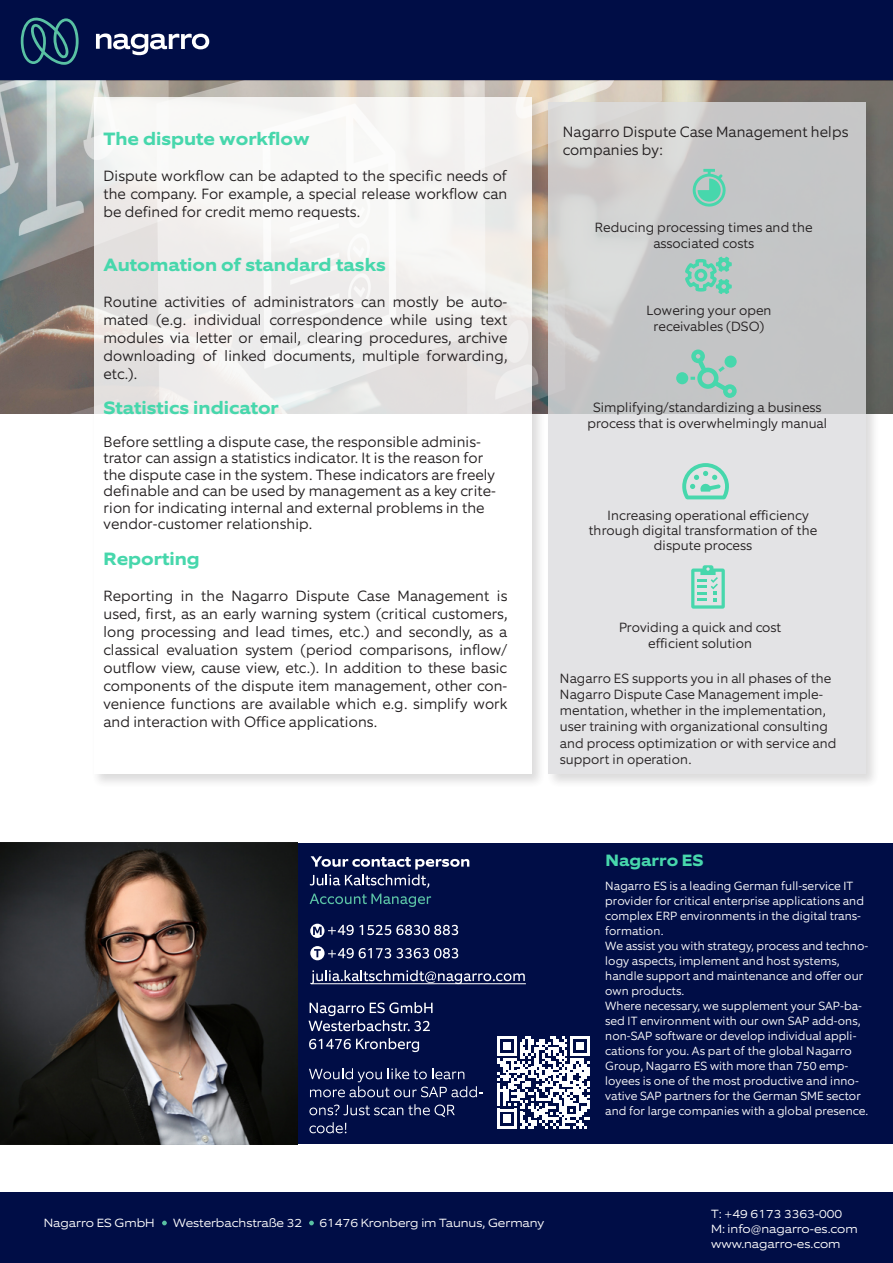
<style>
.page{position:relative;width:893px;height:1263px;background:#fff}
.page>*{position:absolute;margin:0;border:0;box-sizing:border-box;transform-origin:0 0}
.t1{font:700 18px "Equip Extended";color:#47d7ac}
.t2{font:700 16.5px "Equip Extended";color:#47d7ac}
.t3{font:300 15px/18px "Equip";color:#231f20;text-align:justify}
.t4{font:300 13.5px/16.2px "Equip";color:#231f20;text-align:center}
.t5{font:300 12px/15px "Equip";color:#fff}
.t6{font:300 12px/15px "Equip Extended";color:#fff}
</style>
<div class="page">
<div style="left:0;top:843px;width:893px;height:301px;background:#000d46"></div>
<div style="left:0;top:1193px;width:893px;height:70px;background:#000d46"></div>
<div style="left:0;top:0;width:893px;height:80px;background:#000d46"></div>
<svg style="left:20px;top:18px;width:59px;height:47px"></svg>
<svg style="left:96px;top:33px;width:114px;height:22px"></svg>
<svg style="left:162px;top:1220px;width:5px;height:5px"></svg>
<svg style="left:309px;top:1220px;width:5px;height:5px"></svg>
<img style="left:0;top:81px;width:893px;height:333px">
<img style="left:0;top:842px;width:298px;height:303px">
<div style="left:546px;top:100px;width:334px;height:688px;background:#231f20;opacity:.2"></div>
<svg style="left:549px;top:102px;width:317px;height:672px;background:#d7d7d8"></svg>
<div style="left:91px;top:95px;width:455px;height:693px;background:#231f20;opacity:.2"></div>
<svg style="left:94px;top:98px;width:437px;height:676px"></svg>
<svg style="left:692px;top:169px;width:34px;height:38px"></svg>
<svg style="left:685px;top:257px;width:47px;height:37px;background:#8bccba"></svg>
<svg style="left:676px;top:349px;width:61px;height:49px;background:#a1c9be"></svg>
<svg style="left:682px;top:463px;width:47px;height:36px;background:#a5dece"></svg>
<svg style="left:691px;top:565px;width:34px;height:44px"></svg>
<svg style="left:497px;top:1036px;width:93px;height:92px"></svg>
<svg style="left:310px;top:856px;width:159px;height:51px"></svg>
<hr style="left:311px;top:983px;width:215px;height:1px;background:#fff">
<svg style="left:310px;top:924px;width:44px;height:14px"></svg>
<svg style="left:310px;top:946px;width:81px;height:14px"></svg>
<svg style="left:309px;top:1038px;width:110px;height:14px"></svg>
<svg style="left:308px;top:1002px;width:124px;height:29px"></svg>
<svg style="left:309px;top:1104px;width:146px;height:29px"></svg>
<svg style="left:360px;top:925px;width:98px;height:10px"></svg>
<svg style="left:397px;top:948px;width:61px;height:10px"></svg>
<svg style="left:310px;top:970px;width:215px;height:14px"></svg>
<svg style="left:309px;top:1068px;width:173px;height:29px"></svg>
<p class="t1" style="left:103px;top:128px;width:208px">The dispute workflow</p>
<p class="t3" style="left:103px;top:167px;width:405px">Dispute workflow can be adapted to the specific needs of the company. For example, a special release workflow can be defined for credit memo requests.</p>
<p class="t1" style="left:103px;top:254px;width:284px">Automation of standard tasks</p>
<p class="t3" style="left:103px;top:293px;width:405px">Routine activities of administrators can mostly be auto&shy;mated (e.g. individual correspondence while using text modules via letter or email, clearing procedures, archive downloading of linked documents, multiple forwarding, etc.).</p>
<p class="t1" style="left:103px;top:396px;width:177px">Statistics indicator</p>
<p class="t3" style="left:103px;top:433px;width:394px;line-height:16.5px;text-align:left">Before settling a dispute case, the responsible adminis&shy;trator can assign a statistics indicator. It is the reason for the dispute case in the system. These indicators are freely definable and can be used by management as a key crite&shy;rion for indicating internal and external problems in the vendor-customer relationship.</p>
<p class="t1" style="left:103px;top:548px;width:98px">Reporting</p>
<p class="t3" style="left:103px;top:587px;width:405px">Reporting in the Nagarro Dispute Case Management is used, first, as an early warning system (critical customers, long processing and lead times, etc.) and secondly, as a classical evaluation system (period comparisons, inflow/ outflow view, cause view, etc.). In addition to these basic components of the dispute item management, other con&shy;venience functions are available which e.g. simplify work and interaction with Office applications.</p>
<p class="t3" style="left:563px;top:123px;width:287px">Nagarro Dispute Case Management helps companies by:</p>
<p class="t4" style="left:595px;top:219px;width:219px">Reducing processing times and the associated costs</p>
<p class="t4" style="left:647px;top:302px;width:126px">Lowering your open receivables (DSO)</p>
<p class="t4" style="left:587px;top:399px;width:241px">Simplifying/standardizing a business process that is overwhelmingly manual</p>
<p class="t4" style="left:608px;top:507px;width:203px">Increasing operational efficiency</p>
<p class="t4" style="left:589px;top:522px;width:230px">through digital transformation of the</p>
<p class="t4" style="left:654px;top:537px;width:100px">dispute process</p>
<p class="t4" style="left:619px;top:619px;width:164px">Providing a quick and cost efficient solution</p>
<p class="t4" style="left:560px;top:670px;width:278px;text-align:left">Nagarro ES supports you in all phases of the Nagarro Dispute Case Management imple&shy;mentation, whether in the implementation, user training with organizational consulting and process optimization or with service and support in operation.</p>
<p class="t2" style="left:605px;top:850px;width:100px">Nagarro ES</p>
<p class="t5" style="left:605px;top:878px;width:265px">Nagarro ES is a leading German full-service IT provider for critical enterprise applications and complex ERP environments in the digital trans&shy;formation.<br>We assist you with strategy, process and techno&shy;logy aspects, implement and host systems, handle support and maintenance and offer our own products.<br>Where necessary, we supplement your SAP-ba&shy;sed IT environment with our own SAP add-ons, non-SAP software or develop individual appli&shy;cations for you. As part of the global Nagarro Group, Nagarro ES with more than 750 emp&shy;loyees is one of the most productive and inno&shy;vative SAP partners for the German SME sector and for large companies with a global presence.</p>
<p class="t6" style="left:44px;top:1215px;width:112px">Nagarro ES GmbH</p>
<p class="t6" style="left:173px;top:1215px;width:130px">Westerbachstraße 32</p>
<p class="t6" style="left:320px;top:1215px;width:226px">61476 Kronberg im Taunus, Germany</p>
<p class="t6" style="left:711px;top:1206px;width:148px">T: +49 6173 3363-000<br>M: info@nagarro-es.com www.nagarro-es.com</p>
</div>
